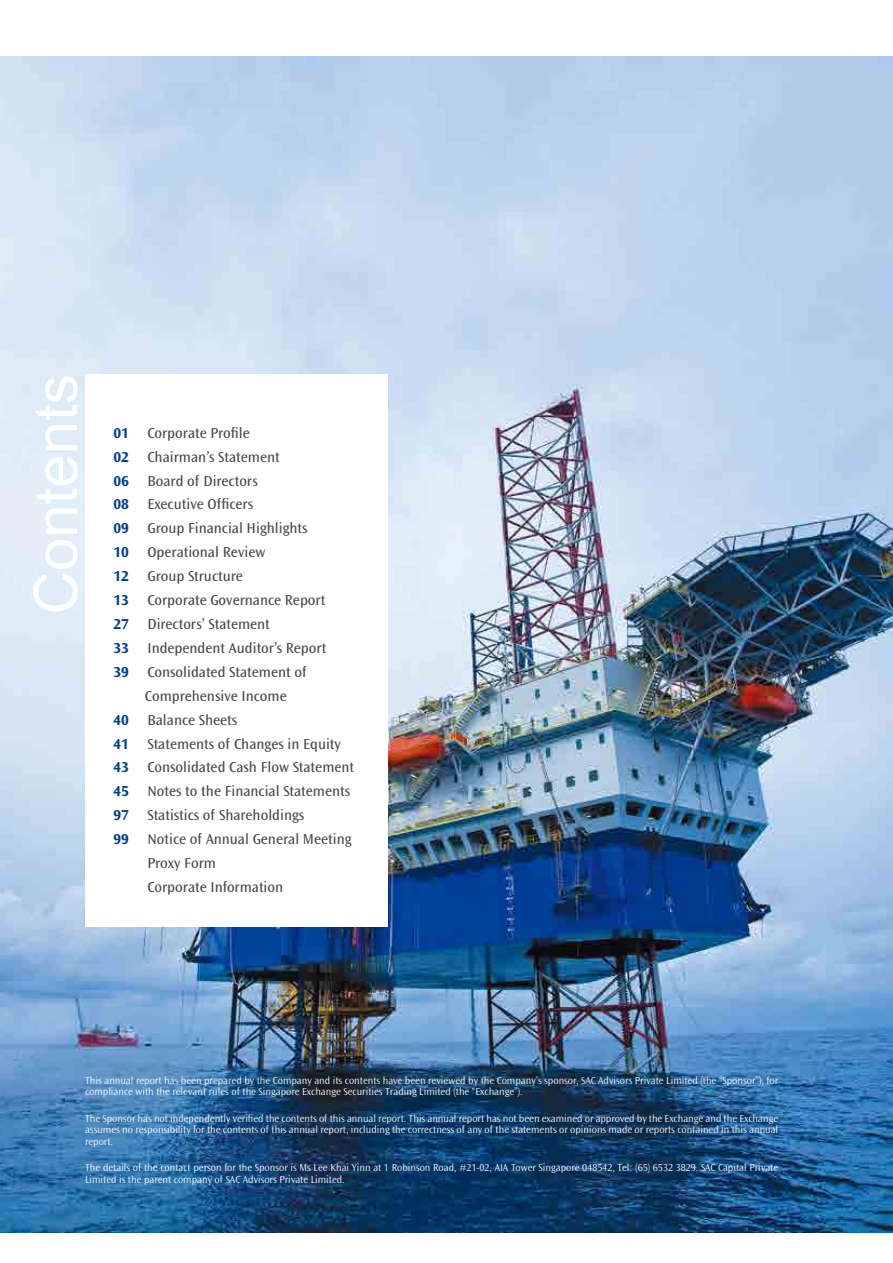
<style>
.page{position:relative;width:893px;height:1263px;background:#fff}
.page>*{position:absolute;margin:0;border:0;box-sizing:border-box;transform-origin:0 0}
.t1{font:60px "Arial";color:#fff}
.t2{font:15px "Ocean Sans Std";color:#4c4948}
.t3{font:300 10.5px/11.6px "Ocean Sans Std";color:#fff}
.s1{font-weight:700;color:#004192}
</style>
<div class="page">
<img style="left:0;top:57px;width:893px;height:1176px">
<div style="left:85px;top:374px;width:303px;height:553px;background:#fff"></div>
<h1 class="t1" style="left:17px;top:614px;width:242px;rotate:-90deg">Contents</h1>
<h2 class="t2" style="left:113px;top:424px;width:138px"><span class="s1">01</span> Corporate Profile</h2>
<h2 class="t2" style="left:113px;top:448px;width:168px"><span class="s1">02</span> Chairman’s Statement</h2>
<h2 class="t2" style="left:113px;top:472px;width:146px"><span class="s1">06</span> Board of Directors</h2>
<h2 class="t2" style="left:113px;top:496px;width:141px"><span class="s1">08</span> Executive Officers</h2>
<h2 class="t2" style="left:113px;top:520px;width:196px"><span class="s1">09</span> Group Financial Highlights</h2>
<h2 class="t2" style="left:113px;top:544px;width:154px"><span class="s1">10</span> Operational Review</h2>
<h2 class="t2" style="left:113px;top:568px;width:131px"><span class="s1">12</span> Group Structure</h2>
<h2 class="t2" style="left:113px;top:592px;width:214px"><span class="s1">13</span> Corporate Governance Report</h2>
<h2 class="t2" style="left:113px;top:616px;width:158px"><span class="s1">27</span> Directors’ Statement</h2>
<h2 class="t2" style="left:113px;top:640px;width:214px"><span class="s1">33</span> Independent Auditor’s Report</h2>
<h2 class="t2" style="left:113px;top:663px;width:195px"><span class="s1">39</span> Consolidated Statement of</h2>
<h2 class="t2" style="left:145px;top:687px;width:143px">Comprehensive Income</h2>
<h2 class="t2" style="left:113px;top:711px;width:125px"><span class="s1">40</span> Balance Sheets</h2>
<h2 class="t2" style="left:113px;top:735px;width:229px"><span class="s1">41</span> Statements of Changes in Equity</h2>
<h2 class="t2" style="left:113px;top:759px;width:242px"><span class="s1">43</span> Consolidated Cash Flow Statement</h2>
<h2 class="t2" style="left:113px;top:783px;width:238px"><span class="s1">45</span> Notes to the Financial Statements</h2>
<h2 class="t2" style="left:113px;top:807px;width:192px"><span class="s1">97</span> Statistics of Shareholdings</h2>
<h2 class="t2" style="left:113px;top:831px;width:240px"><span class="s1">99</span> Notice of Annual General Meeting</h2>
<h2 class="t2" style="left:147px;top:855px;width:70px">Proxy Form</h2>
<h2 class="t2" style="left:147px;top:879px;width:137px">Corporate Information</h2>
<p class="t3" style="left:85px;top:1074px;width:695px">This annual report has been prepared by the Company and its contents have been reviewed by the Company’s sponsor, SAC Advisors Private Limited (the “Sponsor”), for compliance with the relevant rules of the Singapore Exchange Securities Trading Limited (the “Exchange”).</p>
<p class="t3" style="left:85px;top:1112px;width:695px;text-align:justify">The Sponsor has not independently verified the contents of this annual report. This annual report has not been examined or approved by the Exchange and the Exchange assumes no responsibility for the contents of this annual report, including the correctness of any of the statements or opinions made or reports contained in this annual report.</p>
<p class="t3" style="left:85px;top:1162px;width:695px">The details of the contact person for the Sponsor is Ms Lee Khai Yinn at 1 Robinson Road, #21-02, AIA Tower Singapore 048542, Tel: (65) 6532 3829. SAC Capital Private<br>Limited is the parent company of SAC Advisors Private Limited.</p>
</div>
